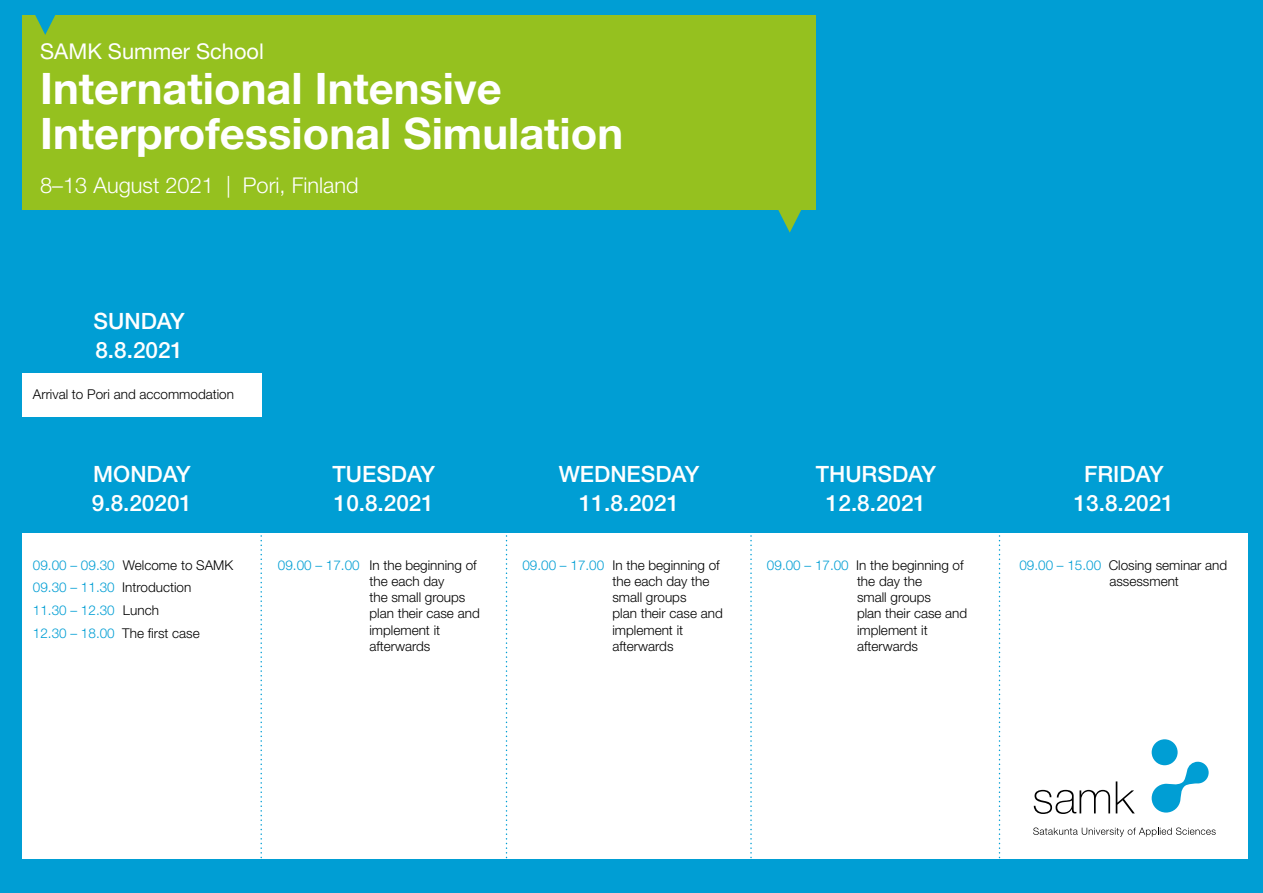
<style>
.page{position:relative;width:1263px;height:893px;background:#009ed4}
.page>*{position:absolute;margin:0;border:0;box-sizing:border-box;transform-origin:0 0}
.t1{font:700 43.5px/45px "Helvetica Neue LT Std";color:#fff}
.t2{font:500 22.5px/28.8px "Helvetica Neue LT Std";color:#fff}
.t3{font:300 21.75px "Helvetica Neue LT Std";color:#fff}
.t4{font:21.75px "Helvetica Neue LT Std";color:#fff}
.t5{font:300 13.5px/16.2px "Helvetica Neue LT Std";color:#000}
.t6{font:300 13.5px/22.5px "Helvetica Neue LT Std";color:#009ed4}
.s1{color:#000}
.s2{color:#009ed4}
</style>
<div class="page">
<div style="left:22px;top:534px;width:1225px;height:325px;background:#fff"></div>
<svg style="left:260px;top:533px;width:2px;height:326px"></svg>
<svg style="left:506px;top:533px;width:1px;height:326px"></svg>
<svg style="left:750px;top:533px;width:2px;height:326px"></svg>
<svg style="left:999px;top:533px;width:1px;height:326px"></svg>
<div style="left:22px;top:15px;width:794px;height:194px;background:#95c11f"></div>
<svg style="left:35px;top:15px;width:21px;height:20px"></svg>
<svg style="left:775px;top:209px;width:29px;height:24px"></svg>
<div style="left:1152px;top:739px;width:25px;height:26px;background:#009ed4;border-radius:50%"></div>
<svg style="left:1152px;top:762px;width:57px;height:51px"></svg>
<svg style="left:1034px;top:781px;width:101px;height:33px"></svg>
<svg style="left:1033px;top:827px;width:183px;height:10px"></svg>
<div style="left:22px;top:373px;width:240px;height:44px;background:#fff"></div>
<h3 class="t4" style="left:40px;top:38px;width:225px">SAMK Summer School</h3>
<h1 class="t1" style="left:40px;top:65px;width:584px">International Intensive<br>Interprofessional Simulation</h1>
<h3 class="t3" style="left:40px;top:172px;width:320px">8–13 August 2021 | Pori, Finland</h3>
<h2 class="t2" style="left:94px;top:307px;width:93px">SUNDAY<br>8.8.2021</h2>
<p class="t5" style="left:33px;top:386px;width:203px">Arrival to Pori and accommodation</p>
<h2 class="t2" style="left:92px;top:459px;width:102px">MONDAY<br>9.8.20201</h2>
<h2 class="t2" style="left:333px;top:459px;width:104px">TUESDAY<br>10.8.2021</h2>
<h2 class="t2" style="left:559px;top:459px;width:142px;text-align:center">WEDNESDAY<br>11.8.2021</h2>
<p class="t6" style="left:33px;top:554px;width:202px">09.00 – 09.30 <span class="s1">Welcome to SAMK<br></span>09.30 – 11.30 <span class="s1">Introduction<br></span>11.30 – 12.30 <span class="s1">Lunch<br></span>12.30 – 18.00 <span class="s1">The first case</span></p>
<p class="t5" style="left:369px;top:557px;width:112px;text-indent:-92px"><span class="s2">09.00 – 17.00</span> In the beginning of the each day<br>the small groups plan their case and implement it afterwards</p>
<p class="t5" style="left:612px;top:557px;width:112px;text-indent:-90px"><span class="s2">09.00 – 17.00</span> In the beginning of the each day the small groups<br>plan their case and implement it afterwards</p>
<h2 class="t2" style="left:816px;top:459px;width:122px;text-align:center">THURSDAY<br>12.8.2021</h2>
<p class="t5" style="left:857px;top:557px;width:112px;text-indent:-90px"><span class="s2">09.00 – 17.00</span> In the beginning of the day the<br>small groups<br>plan their case and implement it afterwards</p>
<h2 class="t2" style="left:1074px;top:459px;width:102px;text-align:center">FRIDAY<br>13.8.2021</h2>
<p class="t5" style="left:1109px;top:557px;width:119px;text-indent:-90px"><span class="s2">09.00 – 15.00</span> Closing seminar and assessment</p>
</div>
